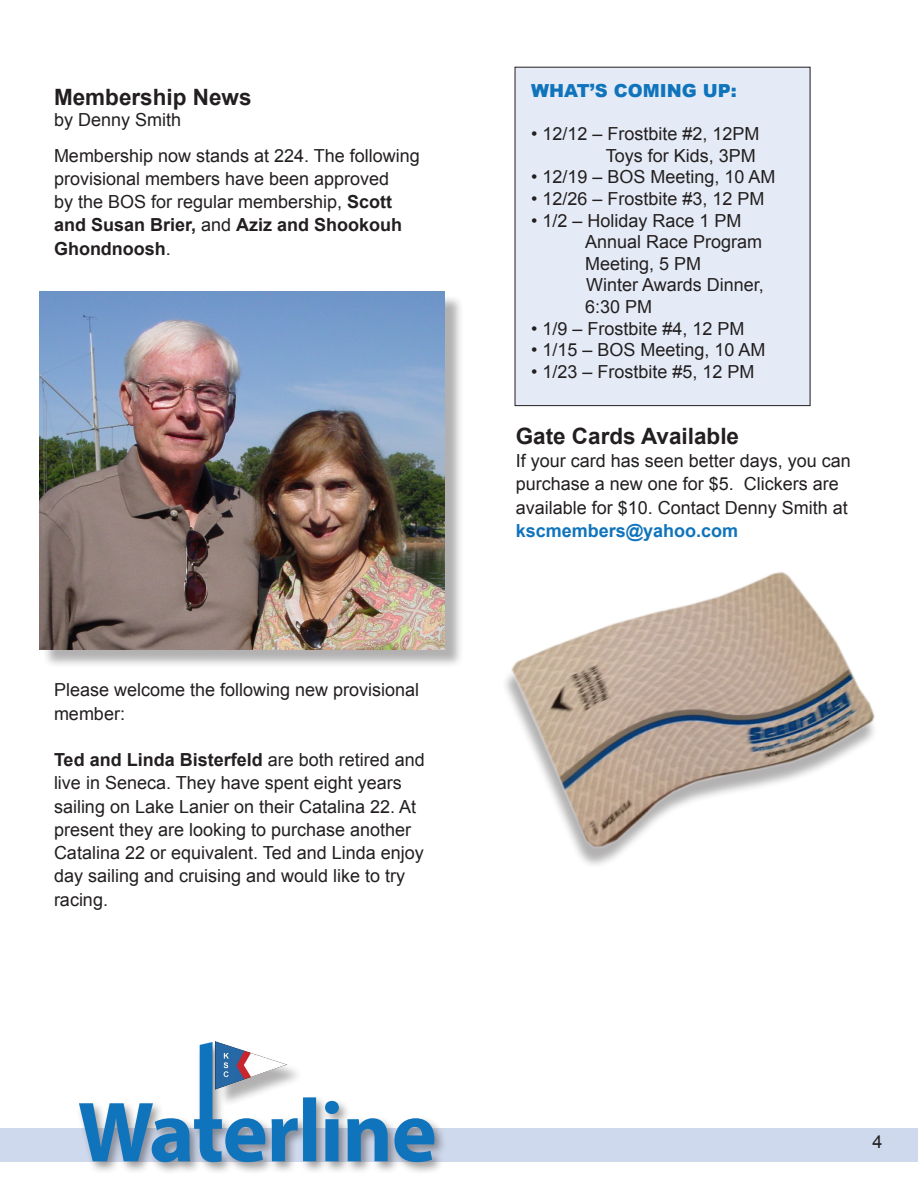
<style>
.page{position:relative;width:918px;height:1188px;background:#fff}
.page>*{position:absolute;margin:0;border:0;box-sizing:border-box;transform-origin:0 0}
.Headline{font:700 22.5px "Arial";color:#231f20}
.Basic_body_text{font:18px/23.2px "Arial";color:#231f20}
.t1{font:700 18px "Arial";color:#1074bc}
.t2{font:900 18px "Arial";color:#1074bc}
.Headline-2{font:18px "Arial";color:#231f20}
.s1{font-weight:700}
</style>
<div class="page">
<div style="left:1px;top:1129px;width:917px;height:33px;background:#cfd9ed"></div>
<div style="left:76px;top:1039px;width:371px;height:136px;background:#231f20;opacity:.45"></div>
<svg style="left:79px;top:1042px;width:355px;height:120px"></svg>
<div style="left:218px;top:1045px;width:86px;height:62px;background:#231f20;opacity:.35"></div>
<img style="left:216px;top:1041px;width:72px;height:49px">
<div style="left:515px;top:67px;width:295px;height:339px;background:#e5ebf6"></div>
<img style="left:508px;top:572px;width:367px;height:287px">
<div style="left:42px;top:294px;width:422px;height:374px;background:#231f20;opacity:.35"></div>
<img style="left:40px;top:292px;width:405px;height:358px">
<p class="Headline" style="left:54px;top:82px;width:199px">Membership News</p>
<p class="Headline-2" style="left:54px;top:108px;width:129px">by Denny Smith</p>
<p class="Basic_body_text" style="left:54px;top:144px;width:367px">Membership now stands at 224. The following provisional members have been approved<br>by the BOS for regular membership, <span class="s1">Scott and Susan Brier,</span> and <span class="s1">Aziz and Shookouh Ghondnoosh</span>.</p>
<p class="Basic_body_text" style="left:54px;top:679px;width:367px">Please welcome the following new provisional member:</p>
<p class="Basic_body_text" style="left:54px;top:748px;width:372px"><span class="s1">Ted and Linda Bisterfeld</span> are both retired and live in Seneca. They have spent eight years sailing on Lake Lanier on their Catalina 22. At present they are looking to purchase another Catalina 22 or equivalent. Ted and Linda enjoy day sailing and cruising and would like to try racing.</p>
<p class="t2" style="left:531px;top:77px;width:207px">WHAT’S COMING UP:</p>
<p class="Basic_body_text" style="left:531px;top:122px;width:230px">• 12/12 – Frostbite #2, 12PM</p>
<p class="Basic_body_text" style="left:606px;top:144px;width:152px">Toys for Kids, 3PM</p>
<p class="Basic_body_text" style="left:531px;top:166px;width:246px">• 12/19 – BOS Meeting, 10 AM</p>
<p class="Basic_body_text" style="left:531px;top:187px;width:235px">• 12/26 – Frostbite #3, 12 PM</p>
<p class="Basic_body_text" style="left:531px;top:209px;width:212px">• 1/2 – Holiday Race 1 PM</p>
<p class="Basic_body_text" style="left:585px;top:231px;width:179px;line-height:21.6px">Annual Race Program<br>Meeting, 5 PM</p>
<p class="Basic_body_text" style="left:585px;top:274px;width:180px;line-height:21.6px">Winter Awards Dinner,<br>6:30 PM</p>
<p class="Basic_body_text" style="left:531px;top:317px;width:215px">• 1/9 – Frostbite #4, 12 PM</p>
<p class="Basic_body_text" style="left:531px;top:338px;width:236px">• 1/15 – BOS Meeting, 10 AM</p>
<p class="Basic_body_text" style="left:531px;top:360px;width:225px">• 1/23 – Frostbite #5, 12 PM</p>
<p class="Headline" style="left:516px;top:421px;width:225px">Gate Cards Available</p>
<p class="Basic_body_text" style="left:516px;top:449px;width:337px">If your card has seen better days, you can purchase a new one for $5. Clickers are available for $10. Contact Denny Smith at</p>
<p class="t1" style="left:516px;top:519px;width:224px">kscmembers@yahoo.com</p>
<p class="Basic_body_text" style="left:873px;top:1130px;width:12px">4</p>
</div>
